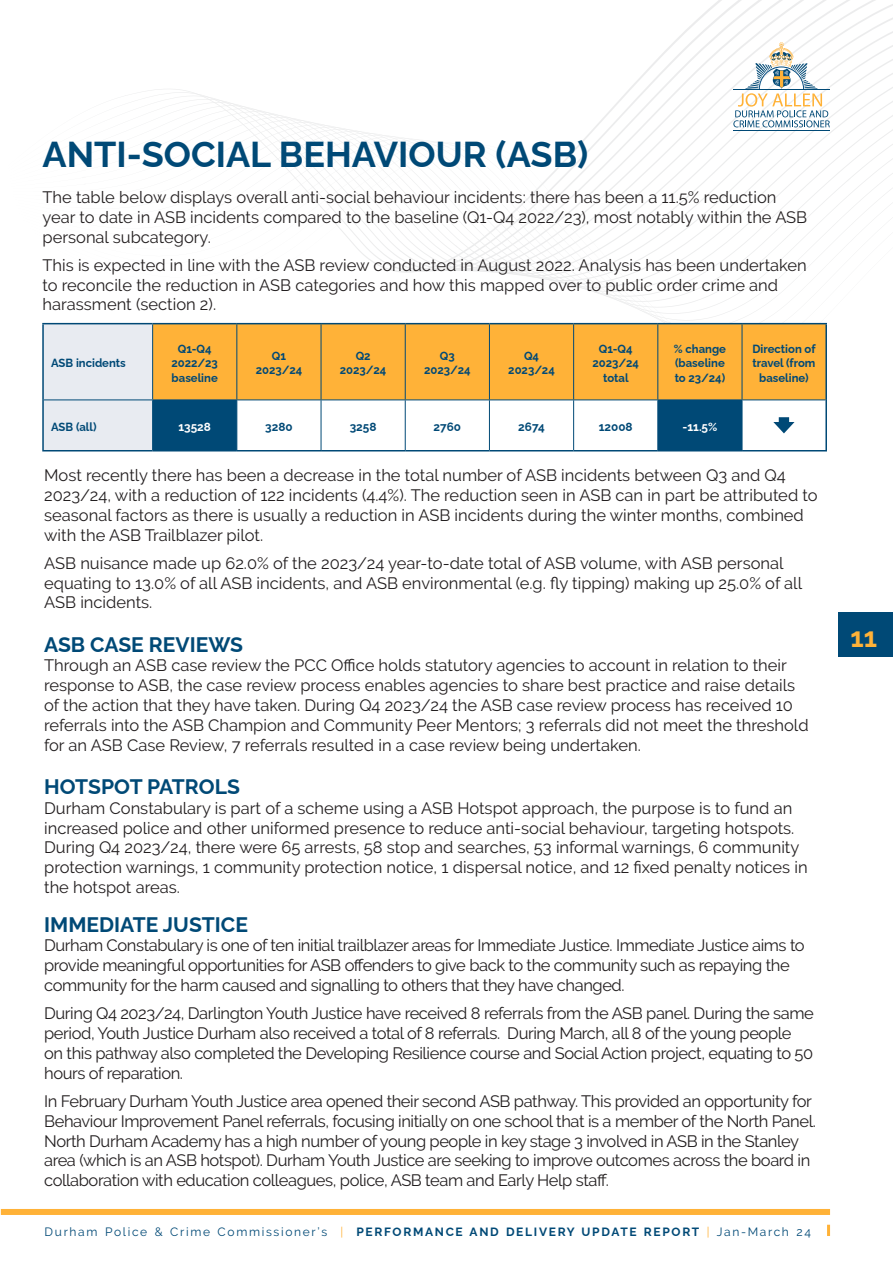
<style>
.page{position:relative;width:893px;height:1263px;background:#fff}
.page>*{position:absolute;margin:0;border:0;box-sizing:border-box;transform-origin:0 0}
.t1{font:700 36px "Raleway";color:#004976}
.t2{font:700 27px "Raleway";color:#ffb238}
.t3{font:700 21px "Raleway";color:#004976}
.t4{font:16.5px/19.8px "Raleway";letter-spacing:-.005em;color:#231f20}
.t5{font:16.5px/19.8px "Raleway";letter-spacing:-.025em;color:#231f20}
.t6{font:12px "Raleway";letter-spacing:.14em;color:#004976}
.t7{font:700 11.85px/14.2px "Raleway";color:#004976;text-align:center;scale:.96 1}
.t8{font:700 11.85px "Raleway";color:#004976}
.t9{font:700 11.85px "Raleway";color:#fff}
.s1{color:#ffb238}
.s2{font-weight:700}
</style>
<div class="page">
<svg style="left:125px;top:0;width:619px;height:273px"></svg>
<div style="left:839px;top:612px;width:54px;height:45px;background:#004976"></div>
<hr style="left:733px;top:130px;width:97px;height:1px;background:#004976">
<svg style="left:733px;top:43px;width:97px;height:84px"></svg>
<svg style="left:827px;top:1225px;width:3px;height:11px"></svg>
<div style="left:1px;top:1209px;width:829px;height:6px;background:#ffb238"></div>
<div style="left:743px;top:324px;width:82px;height:75px;background:#ffb238"></div>
<svg style="left:44px;top:324px;width:698px;height:126px"></svg>
<hr style="left:152px;top:324px;width:1px;height:75px;background:#004976">
<hr style="left:236px;top:324px;width:1px;height:75px;background:#004976">
<hr style="left:321px;top:324px;width:1px;height:75px;background:#004976">
<hr style="left:405px;top:324px;width:1px;height:75px;background:#004976">
<hr style="left:489px;top:324px;width:1px;height:75px;background:#004976">
<hr style="left:573px;top:324px;width:1px;height:75px;background:#004976">
<hr style="left:657px;top:324px;width:1px;height:75px;background:#004976">
<hr style="left:742px;top:324px;width:1px;height:75px;background:#004976">
<hr style="left:152px;top:400px;width:1px;height:50px;background:#004976">
<hr style="left:236px;top:400px;width:1px;height:50px;background:#004976">
<hr style="left:321px;top:400px;width:1px;height:50px;background:#004976">
<hr style="left:405px;top:400px;width:1px;height:50px;background:#004976">
<hr style="left:489px;top:400px;width:1px;height:50px;background:#004976">
<hr style="left:573px;top:400px;width:1px;height:50px;background:#004976">
<hr style="left:657px;top:400px;width:1px;height:50px;background:#004976">
<hr style="left:742px;top:400px;width:1px;height:50px;background:#004976">
<hr style="left:44px;top:399px;width:109px;height:1px;background:#004976">
<hr style="left:153px;top:399px;width:84px;height:1px;background:#004976">
<hr style="left:237px;top:399px;width:84px;height:1px;background:#004976">
<hr style="left:321px;top:399px;width:84px;height:1px;background:#004976">
<hr style="left:405px;top:399px;width:84px;height:1px;background:#004976">
<hr style="left:489px;top:399px;width:85px;height:1px;background:#004976">
<hr style="left:574px;top:399px;width:84px;height:1px;background:#004976">
<hr style="left:658px;top:399px;width:84px;height:1px;background:#004976">
<hr style="left:742px;top:399px;width:83px;height:1px;background:#004976">
<hr style="left:42px;top:323px;width:111px;height:1px;background:#004976">
<hr style="left:42px;top:324px;width:2px;height:76px;background:#004976">
<hr style="left:153px;top:323px;width:84px;height:1px;background:#004976">
<hr style="left:237px;top:323px;width:84px;height:1px;background:#004976">
<hr style="left:321px;top:323px;width:84px;height:1px;background:#004976">
<hr style="left:405px;top:323px;width:84px;height:1px;background:#004976">
<hr style="left:489px;top:323px;width:85px;height:1px;background:#004976">
<hr style="left:574px;top:323px;width:84px;height:1px;background:#004976">
<hr style="left:658px;top:323px;width:84px;height:1px;background:#004976">
<hr style="left:742px;top:323px;width:85px;height:1px;background:#004976">
<hr style="left:825px;top:324px;width:2px;height:76px;background:#004976">
<hr style="left:42px;top:400px;width:2px;height:50px;background:#004976">
<hr style="left:825px;top:400px;width:2px;height:50px;background:#004976">
<hr style="left:42px;top:450px;width:111px;height:1px;background:#004976">
<hr style="left:153px;top:450px;width:84px;height:1px;background:#004976">
<hr style="left:237px;top:450px;width:84px;height:1px;background:#004976">
<hr style="left:321px;top:450px;width:84px;height:1px;background:#004976">
<hr style="left:405px;top:450px;width:84px;height:1px;background:#004976">
<hr style="left:489px;top:450px;width:85px;height:1px;background:#004976">
<hr style="left:574px;top:450px;width:84px;height:1px;background:#004976">
<hr style="left:658px;top:450px;width:84px;height:1px;background:#004976">
<hr style="left:742px;top:450px;width:85px;height:1px;background:#004976">
<svg style="left:773px;top:417px;width:21px;height:16px"></svg>
<p class="t1" style="left:43px;top:125px;width:547px">ANTI-SOCIAL BEHAVIOUR (ASB)</p>
<p class="t4" style="left:43px;top:187px;width:766px">The table below displays overall anti-social behaviour incidents: there has been a 11.5% reduction year to date in ASB incidents compared to the baseline (Q1-Q4 2022/23), most notably within the ASB personal subcategory.</p>
<p class="t4" style="left:43px;top:255px;width:766px">This is expected in line with the ASB review conducted in August 2022. Analysis has been undertaken to reconcile the reduction in ASB categories and how this mapped over to public order crime and harassment (section 2).</p>
<p class="t7" style="left:51px;top:355px;width:79px">ASB incidents</p>
<p class="t7" style="left:172px;top:340px;width:50px">Q1-Q4<br>2022/23 baseline</p>
<p class="t7" style="left:272px;top:348px;width:16px">Q1</p>
<p class="t7" style="left:256px;top:362px;width:50px">2023/24</p>
<p class="t7" style="left:356px;top:348px;width:17px">Q2</p>
<p class="t7" style="left:340px;top:362px;width:50px">2023/24</p>
<p class="t7" style="left:440px;top:348px;width:17px">Q3</p>
<p class="t7" style="left:424px;top:362px;width:50px">2023/24</p>
<p class="t7" style="left:524px;top:348px;width:17px">Q4</p>
<p class="t7" style="left:508px;top:362px;width:50px">2023/24</p>
<p class="t7" style="left:592px;top:340px;width:50px">Q1-Q4<br>2023/24 total</p>
<p class="t7" style="left:674px;top:340px;width:56px;text-align:justify">% change (baseline to 23/24)</p>
<p class="t7" style="left:752px;top:340px;width:67px">Direction of travel (from baseline)</p>
<p class="t7" style="left:51px;top:418px;width:49px">ASB (all)</p>
<p class="t9" style="left:178px;top:417px;width:34px">13528</p>
<p class="t8" style="left:265px;top:417px;width:29px">3280</p>
<p class="t8" style="left:350px;top:417px;width:28px">3258</p>
<p class="t8" style="left:434px;top:417px;width:29px">2760</p>
<p class="t8" style="left:518px;top:417px;width:28px">2674</p>
<p class="t8" style="left:599px;top:417px;width:35px">12008</p>
<p class="t9" style="left:682px;top:417px;width:36px">-11.5%</p>
<p class="t4" style="left:44px;top:465px;width:775px">Most recently there has been a decrease in the total number of ASB incidents between Q3 and Q4<br>2023/24, with a reduction of 122 incidents (4.4%). The reduction seen in ASB can in part be attributed to seasonal factors as there is usually a reduction in ASB incidents during the winter months, combined with the ASB Trailblazer pilot.</p>
<p class="t4" style="left:44px;top:553px;width:760px">ASB nuisance made up 62.0% of the 2023/24 year-to-date total of ASB volume, with ASB personal equating to 13.0% of all ASB incidents, and ASB environmental (e.g. fly tipping) making up 25.0% of all<br>ASB incidents.</p>
<p class="t3" style="left:44px;top:627px;width:200px">ASB CASE REVIEWS</p>
<p class="t4" style="left:44px;top:656px;width:766px">Through an ASB case review the PCC Office holds statutory agencies to account in relation to their response to ASB, the case review process enables agencies to share best practice and raise details of the action that they have taken. During Q4 2023/24 the ASB case review process has received 10 referrals into the ASB Champion and Community Peer Mentors; 3 referrals did not meet the threshold for an ASB Case Review, 7 referrals resulted in a case review being undertaken.</p>
<p class="t3" style="left:44px;top:770px;width:197px">HOTSPOT PATROLS</p>
<p class="t4" style="left:44px;top:798px;width:765px">Durham Constabulary is part of a scheme using a ASB Hotspot approach, the purpose is to fund an increased police and other uniformed presence to reduce anti-social behaviour, targeting hotspots.<br>During Q4 2023/24, there were 65 arrests, 58 stop and searches, 53 informal warnings, 6 community protection warnings, 1 community protection notice, 1 dispersal notice, and 12 fixed penalty notices in the hotspot areas.</p>
<p class="t3" style="left:44px;top:907px;width:205px">IMMEDIATE JUSTICE</p>
<p class="t5" style="left:44px;top:936px;width:762px">Durham Constabulary is one of ten initial trailblazer areas for Immediate Justice. Immediate Justice aims to provide meaningful opportunities for ASB offenders to give back to the community such as repaying the community for the harm caused and signalling to others that they have changed.</p>
<p class="t5" style="left:44px;top:1003px;width:771px">During Q4 2023/24, Darlington Youth Justice have received 8 referrals from the ASB panel. During the same period, Youth Justice Durham also received a total of 8 referrals. During March, all 8 of the young people on this pathway also completed the Developing Resilience course and Social Action project, equating to 50 hours of reparation.</p>
<p class="t5" style="left:44px;top:1091px;width:773px">In February Durham Youth Justice area opened their second ASB pathway. This provided an opportunity for Behaviour Improvement Panel referrals, focusing initially on one school that is a member of the North Panel.<br>North Durham Academy has a high number of young people in key stage 3 involved in ASB in the Stanley area (which is an ASB hotspot). Durham Youth Justice are seeking to improve outcomes across the board in collaboration with education colleagues, police, ASB team and Early Help staff.</p>
<p class="t6" style="left:45px;top:1225px;width:768px">Durham Police &amp; Crime Commissioner’s <span class="s1">|</span> <span class="s2">PERFORMANCE AND DELIVERY UPDATE REPORT</span> <span class="s1">|</span> Jan-March 24</p>
<h2 class="t2" style="left:850px;top:616px;width:28px">11</h2>
</div>
